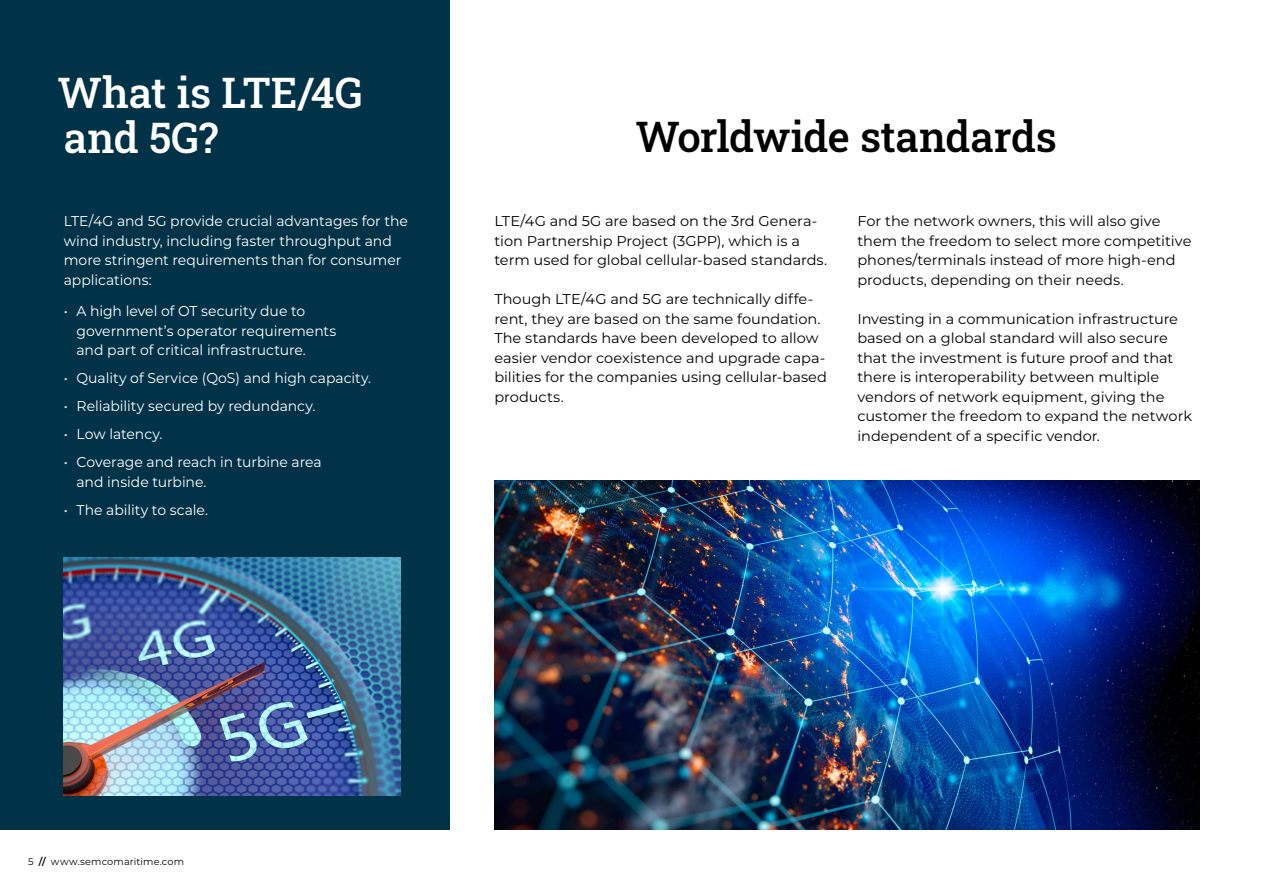
<style>
.page{position:relative;width:1263px;height:893px;background:#fff}
.page>*{position:absolute;margin:0;border:0;box-sizing:border-box;transform-origin:0 0}
.t1{font:500 42px/45px "Roboto Slab";letter-spacing:-.005em;color:#fff}
.t2{font:500 42px "Roboto Slab";letter-spacing:-.015em;color:#000}
.t3{font:14.25px/19.5px "Montserrat";color:#000}
.t4{font:14.25px/19.5px "Montserrat";letter-spacing:-.005em;color:#fff}
.t5{font:9.75px "Montserrat";letter-spacing:.01em;color:#000}
.s1{font-weight:600}
</style>
<div class="page">
<div style="left:0;top:0;width:450px;height:829px;background:#003347"></div>
<img style="left:494px;top:480px;width:705px;height:349px">
<img style="left:64px;top:557px;width:337px;height:238px">
<h1 class="t1" style="left:57px;top:69px;width:307px">What is LTE/4G and 5G?</h1>
<p class="t4" style="left:64px;top:211px;width:346px">LTE/4G and 5G provide crucial advantages for the wind industry, including faster throughput and more stringent requirements than for consumer applications:</p>
<p class="t4" style="left:77px;top:301px;width:261px;text-indent:-13px">• A high level of OT security due to government’s operator requirements and part of critical infrastructure.</p>
<p class="t4" style="left:64px;top:368px;width:309px">• Quality of Service (QoS) and high capacity.</p>
<p class="t4" style="left:64px;top:396px;width:253px">• Reliability secured by redundancy.</p>
<p class="t4" style="left:64px;top:424px;width:100px">• Low latency.</p>
<p class="t4" style="left:77px;top:452px;width:247px;text-indent:-13px">• Coverage and reach in turbine area and inside turbine.</p>
<p class="t4" style="left:64px;top:500px;width:146px">• The ability to scale.</p>
<h1 class="t2" style="left:636px;top:108px;width:423px">Worldwide standards</h1>
<p class="t3" style="left:494px;top:211px;width:334px">LTE/4G and 5G are based on the 3rd Genera&shy;tion Partnership Project (3GPP), which is a term used for global cellular-based standards.</p>
<p class="t3" style="left:494px;top:289px;width:334px">Though LTE/4G and 5G are technically diffe&shy;rent, they are based on the same foundation.<br>The standards have been developed to allow easier vendor coexistence and upgrade capa&shy;bilities for the companies using cellular-based products.</p>
<p class="t3" style="left:857px;top:211px;width:336px">For the network owners, this will also give them the freedom to select more competitive phones/terminals instead of more high-end products, depending on their needs.</p>
<p class="t3" style="left:857px;top:309px;width:336px">Investing in a communication infrastructure based on a global standard will also secure that the investment is future proof and that there is interoperability between multiple vendors of network equipment, giving the customer the freedom to expand the network independent of a specific vendor.</p>
<p class="t5" style="left:28px;top:855px;width:158px">5 <span class="s1">//</span> www.semcomaritime.com</p>
</div>
